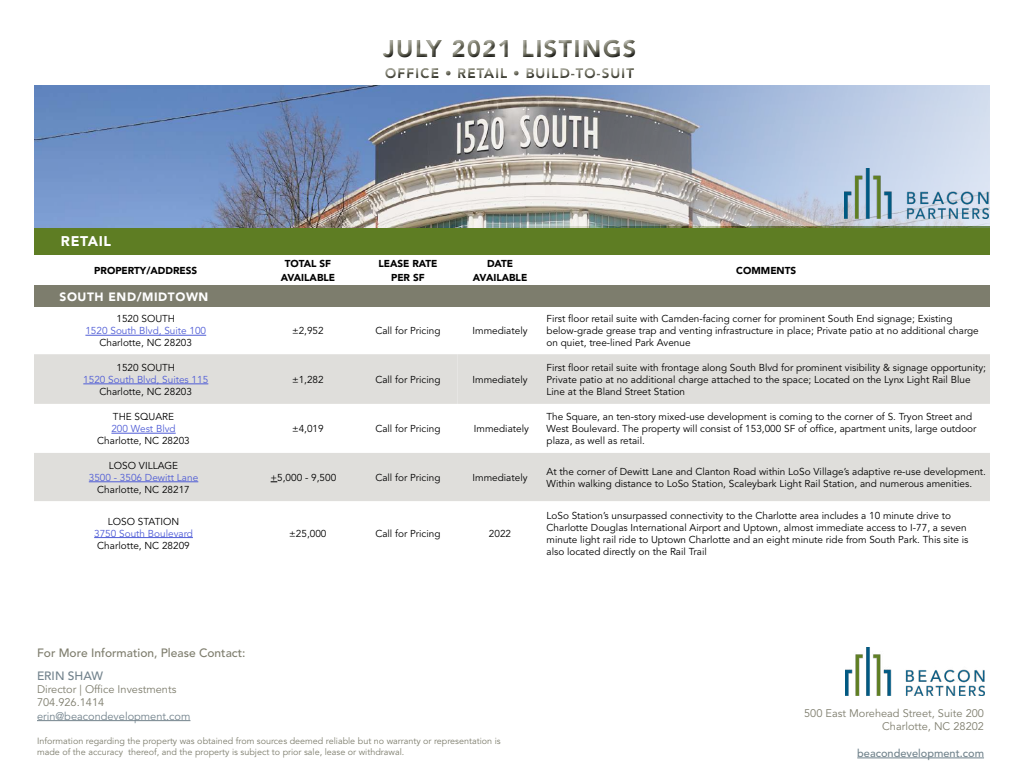
<style>
.page{position:relative;width:1024px;height:768px;background:#fff}
.page>*{position:absolute;margin:0;border:0;box-sizing:border-box;transform-origin:0 0}
.t1{font:900 24px "Avenir LT Std";letter-spacing:.05em;color:#7d7d6d}
.t2{font:900 14px "Avenir LT Std";letter-spacing:.05em;color:#7d7d6d}
.t3{font:900 14px "Avenir LT Std";letter-spacing:.05em;color:#fff}
.t4{font:500 12px "Avenir LT Std";color:#7e7d6d}
.t5{font:900 12px "Avenir LT Std";letter-spacing:.05em;color:#fff}
.t6{font:500 12px "Avenir LT Std";color:#72828c}
.t7{font:11px/13.2px "Avenir LT Std";color:#7e7d6d}
.t8{font:11px "Avenir LT Std";color:#72828c}
.t9{font:500 11px "Avenir LT Std";color:#71838c}
.t10{font:10px/12px "Avenir LT Std";color:#000}
.t11{font:10px "Avenir LT Std";color:#4f5cd6}
.t12{font:900 10px/14px "Avenir LT Std";color:#000;text-align:center}
.t13{font:9px/10.8px "Avenir LT Std";color:#7d7d6d}
</style>
<div class="page">
<div style="left:34px;top:226px;width:956px;height:29px;background:#5e7d23"></div>
<div style="left:34px;top:285px;width:956px;height:22px;background:#7d7d6d"></div>
<div style="left:34px;top:354px;width:956px;height:50px;background:#dfdedb"></div>
<div style="left:34px;top:453px;width:956px;height:48px;background:#dfdedb"></div>
<hr style="left:85px;top:335px;width:121px;height:1px;background:#4f5cd6">
<hr style="left:83px;top:384px;width:125px;height:1px;background:#4f5cd6">
<hr style="left:111px;top:433px;width:65px;height:1px;background:#4f5cd6">
<hr style="left:89px;top:482px;width:109px;height:1px;background:#4f5cd6">
<hr style="left:94px;top:537px;width:99px;height:1px;background:#4f5cd6">
<img style="left:34px;top:86px;width:956px;height:141px">
<div style="left:377px;top:35px;width:266px;height:50px;background:#000;opacity:.75"></div>
<hr style="left:37px;top:720px;width:153px;height:1px;background:#72828c">
<img style="left:845px;top:647px;width:140px;height:49px">
<hr style="left:857px;top:758px;width:127px;height:1px;background:#71838c">
<img style="left:844px;top:168px;width:145px;height:51px">
<h1 class="t1" style="left:383px;top:34px;width:255px">JULY 2021 LISTINGS</h1>
<h2 class="t2" style="left:385px;top:64px;width:251px">OFFICE • RETAIL • BUILD-TO-SUIT</h2>
<h2 class="t3" style="left:61px;top:232px;width:52px">RETAIL</h2>
<p class="t12" style="left:94px;top:263px;width:105px">PROPERTY/ADDRESS</p>
<p class="t12" style="left:281px;top:256px;width:56px">TOTAL SF<br>AVAILABLE</p>
<p class="t12" style="left:378px;top:256px;width:61px">LEASE RATE<br>PER SF</p>
<p class="t12" style="left:473px;top:256px;width:56px">DATE<br>AVAILABLE</p>
<p class="t12" style="left:736px;top:263px;width:61px">COMMENTS</p>
<p class="t5" style="left:60px;top:290px;width:150px">SOUTH END/MIDTOWN</p>
<p class="t10" style="left:116px;top:313px;width:60px">1520 SOUTH</p>
<p class="t11" style="left:85px;top:325px;width:122px">1520 South Blvd, Suite 100</p>
<p class="t10" style="left:100px;top:337px;width:94px">Charlotte, NC 28203</p>
<p class="t10" style="left:547px;top:313px;width:434px">First floor retail suite with Camden-facing corner for prominent South End signage; Existing below-grade grease trap and venting infrastructure in place; Private patio at no additional charge on quiet, tree-lined Park Avenue</p>
<p class="t10" style="left:292px;top:325px;width:33px">±2,952</p>
<p class="t10" style="left:375px;top:325px;width:67px">Call for Pricing</p>
<p class="t10" style="left:473px;top:325px;width:57px">Immediately</p>
<p class="t10" style="left:116px;top:362px;width:60px">1520 SOUTH</p>
<p class="t11" style="left:83px;top:374px;width:127px">1520 South Blvd, Suites 115</p>
<p class="t10" style="left:100px;top:386px;width:94px">Charlotte, NC 28203</p>
<p class="t10" style="left:292px;top:374px;width:33px">±1,282</p>
<p class="t10" style="left:375px;top:374px;width:67px">Call for Pricing</p>
<p class="t10" style="left:473px;top:374px;width:57px">Immediately</p>
<p class="t10" style="left:547px;top:362px;width:441px">First floor retail suite with frontage along South Blvd for prominent visibility &amp; signage opportunity;<br>Private patio at no additional charge attached to the space; Located on the Lynx Light Rail Blue<br>Line at the Bland Street Station</p>
<p class="t10" style="left:113px;top:411px;width:63px">THE SQUARE</p>
<p class="t11" style="left:111px;top:423px;width:66px">200 West Blvd</p>
<p class="t10" style="left:97px;top:435px;width:94px">Charlotte, NC 28203</p>
<p class="t10" style="left:292px;top:423px;width:33px">±4,019</p>
<p class="t10" style="left:375px;top:423px;width:67px">Call for Pricing</p>
<p class="t10" style="left:474px;top:423px;width:57px">Immediately</p>
<p class="t10" style="left:547px;top:411px;width:431px">The Square, an ten-story mixed-use development is coming to the corner of S. Tryon Street and<br>West Boulevard. The property will consist of 153,000 SF of office, apartment units, large outdoor plaza, as well as retail.</p>
<p class="t10" style="left:109px;top:460px;width:71px">LOSO VILLAGE</p>
<p class="t11" style="left:89px;top:472px;width:111px">3500 - 3506 Dewitt Lane</p>
<p class="t10" style="left:97px;top:484px;width:94px">Charlotte, NC 28217</p>
<p class="t10" style="left:271px;top:472px;width:67px">+5,000 - 9,500</p>
<p class="t10" style="left:375px;top:472px;width:67px">Call for Pricing</p>
<p class="t10" style="left:473px;top:472px;width:57px">Immediately</p>
<p class="t10" style="left:547px;top:466px;width:441px">At the corner of Dewitt Lane and Clanton Road within LoSo Village’s adaptive re-use development.<br>Within walking distance to LoSo Station, Scaleybark Light Rail Station, and numerous amenities.</p>
<p class="t10" style="left:108px;top:515px;width:73px">LOSO STATION</p>
<p class="t11" style="left:94px;top:527px;width:100px">3750 South Boulevard</p>
<p class="t10" style="left:97px;top:539px;width:94px">Charlotte, NC 28209</p>
<p class="t10" style="left:289px;top:527px;width:39px">±25,000</p>
<p class="t10" style="left:375px;top:527px;width:67px">Call for Pricing</p>
<p class="t10" style="left:489px;top:527px;width:24px">2022</p>
<p class="t10" style="left:547px;top:509px;width:423px">LoSo Station’s unsurpassed connectivity to the Charlotte area includes a 10 minute drive to Charlotte Douglas International Airport and Uptown, almost immediate access to I-77, a seven minute light rail ride to Uptown Charlotte and an eight minute ride from South Park. This site is also located directly on the Rail Trail</p>
<p class="t4" style="left:37px;top:646px;width:210px">For More Information, Please Contact:</p>
<p class="t6" style="left:37px;top:669px;width:68px">ERIN SHAW</p>
<p class="t7" style="left:37px;top:683px;width:141px">Director | Office Investments<br>704.926.1414</p>
<p class="t8" style="left:37px;top:709px;width:155px">erin@beacondevelopment.com</p>
<p class="t13" style="left:37px;top:736px;width:465px">Information regarding the property was obtained from sources deemed reliable but no warranty or representation is made of the accuracy thereof, and the property is subject to prior sale, lease or withdrawal.</p>
<p class="t7" style="left:804px;top:707px;width:181px;text-align:right">500 East Morehead Street, Suite 200<br>Charlotte, NC 28202</p>
<p class="t9" style="left:857px;top:747px;width:128px">beacondevelopment.com</p>
</div>
